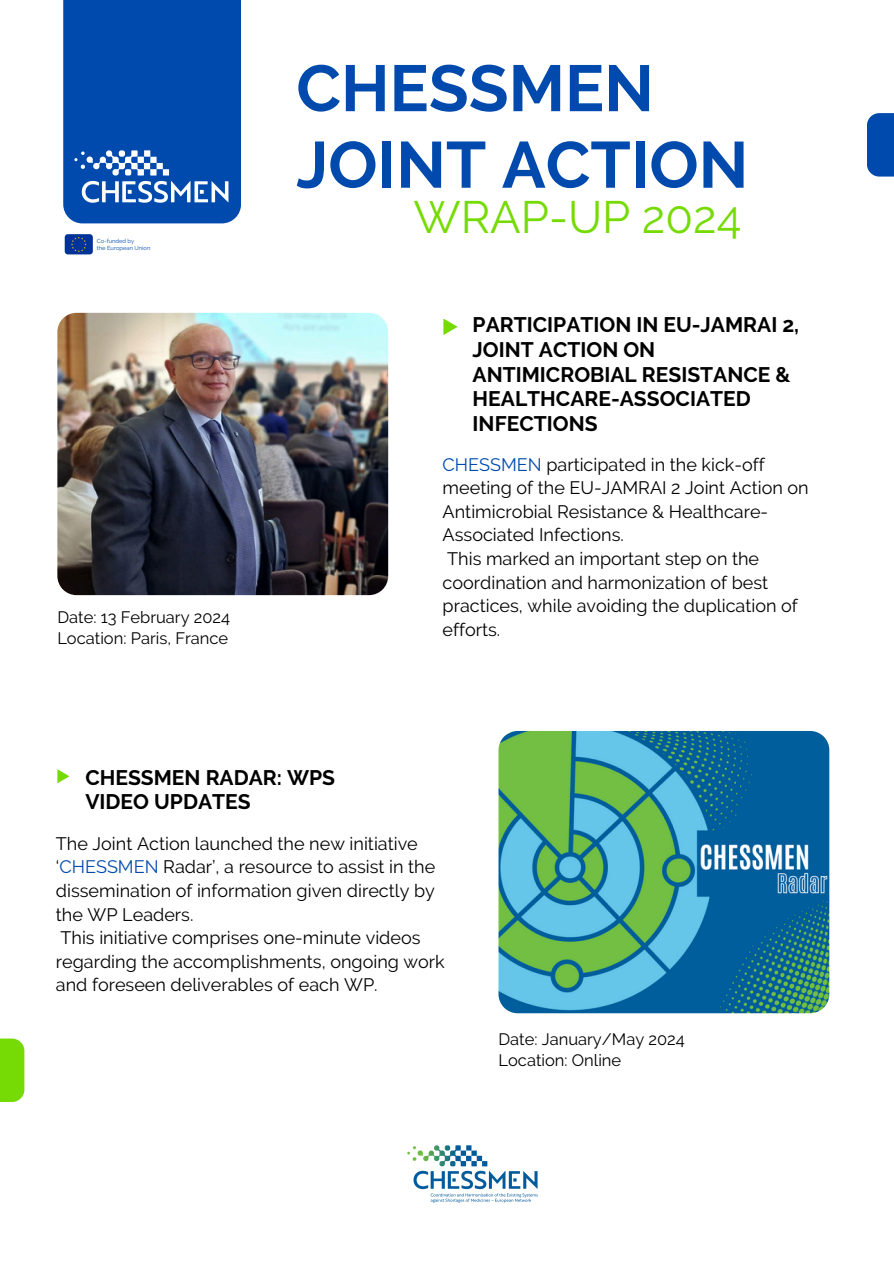
<style>
.page{position:relative;width:894px;height:1264px;background:#fff}
.page>*{position:absolute;margin:0;border:0;box-sizing:border-box;transform-origin:0 0}
.t1{font:700 65.1px/76.5px "Raleway";color:#004aad}
.t2{font:45.15px "Raleway";color:#76db04}
.t3{font:700 21px/24.8px "Raleway";color:#000}
.t4{font:18px/23.7px "Raleway";color:#000}
.t5{font:16.5px/21.3px "Raleway";color:#000}
.t6{font:5.85px "Raleway";color:#004aad}
.s1{color:#004aad}
</style>
<div class="page">
<div style="left:63px;top:0;width:178px;height:223px;background:#004aad"></div>
<div style="left:866px;top:113px;width:27px;height:63px;background:#004aad"></div>
<div style="left:0;top:1038px;width:24px;height:63px;background:#76db04"></div>
<img style="left:57px;top:313px;width:331px;height:282px">
<svg style="left:443px;top:319px;width:14px;height:16px"></svg>
<img style="left:74px;top:150px;width:155px;height:52px">
<img style="left:498px;top:731px;width:331px;height:282px">
<svg style="left:57px;top:769px;width:12px;height:14px"></svg>
<img style="left:408px;top:1145px;width:129px;height:57px">
<div style="left:65px;top:234px;width:28px;height:20px;background:#039;border-radius:3px"></div>
<svg style="left:71px;top:236px;width:16px;height:16px"></svg>
<h4 class="t6" style="left:97px;top:237px;width:39px">Co-funded by</h4>
<p class="t6" style="left:97px;top:245px;width:55px">the European Union</p>
<h2 class="t5" style="left:57px;top:606px;width:174px">Date: 13 February 2024<br>Location: Paris, France</h2>
<p class="t1" style="left:296px;top:50px;width:453px">CHESSMEN<br>JOINT ACTION</p>
<h3 class="t2" style="left:413px;top:190px;width:329px">WRAP-UP 2024</h3>
<p class="t3" style="left:472px;top:312px;width:328px">PARTICIPATION IN EU-JAMRAI 2,<br>JOINT ACTION ON<br>ANTIMICROBIAL RESISTANCE &amp;<br>HEALTHCARE-ASSOCIATED<br>INFECTIONS</p>
<h1 class="t4" style="left:442px;top:452px;width:367px"><span class="s1">CHESSMEN</span> participated in the kick-off meeting of the EU-JAMRAI 2 Joint Action on Antimicrobial Resistance &amp; Healthcare-Associated Infections.<br>This marked an important step on the coordination and harmonization of best practices, while avoiding the duplication of efforts.</h1>
<p class="t3" style="left:85px;top:764px;width:251px">CHESSMEN RADAR: WPS<br>VIDEO UPDATES</p>
<h4 class="t4" style="left:56px;top:831px;width:390px">The Joint Action launched the new initiative ‘<span class="s1">CHESSMEN</span> Radar’, a resource to assist in the dissemination of information given directly by the WP Leaders.<br>This initiative comprises one-minute videos regarding the accomplishments, ongoing work and foreseen deliverables of each WP.</h4>
<p class="t5" style="left:498px;top:1028px;width:188px">Date: January/May 2024<br>Location: Online</p>
</div>
